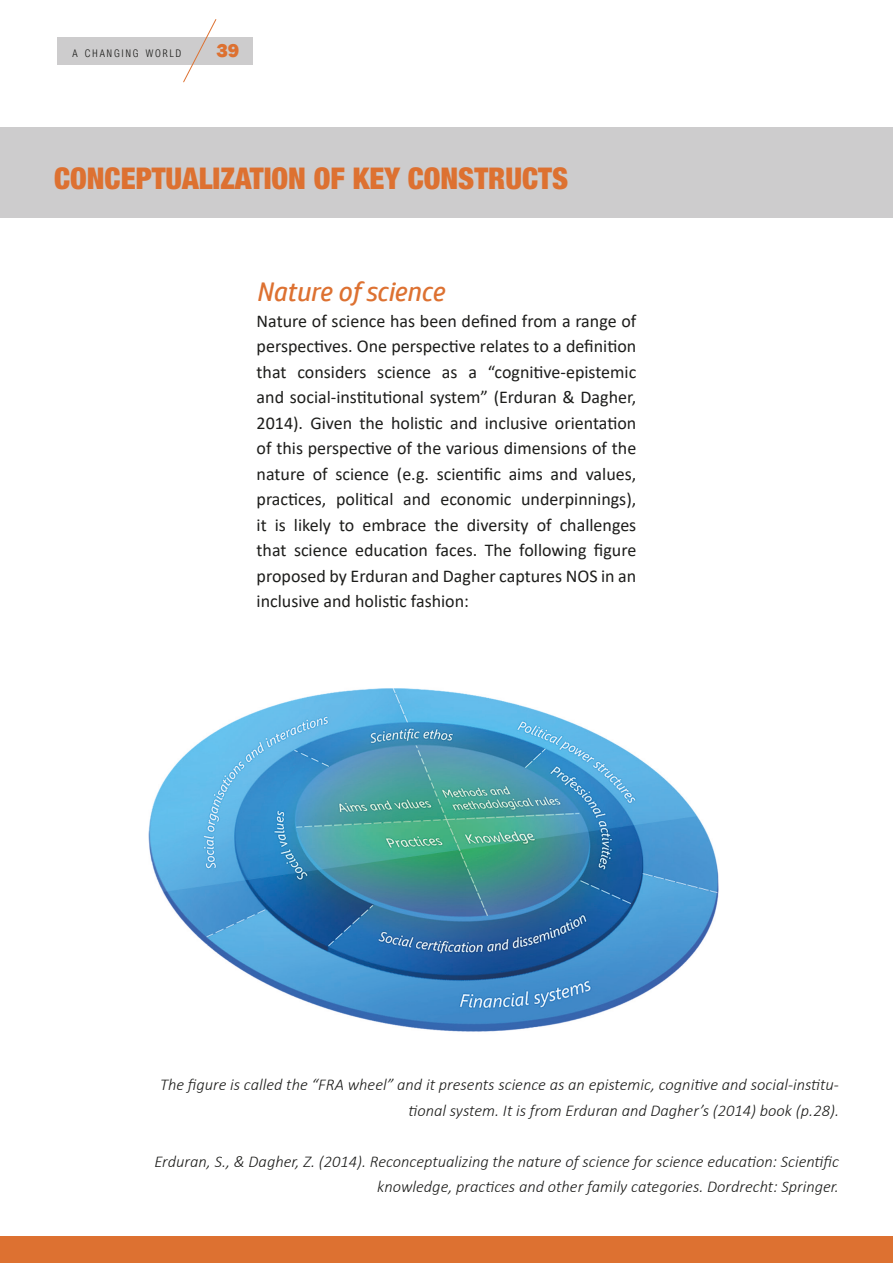
<style>
.page{position:relative;width:893px;height:1263px;background:#fff}
.page>*{position:absolute;margin:0;border:0;box-sizing:border-box;transform-origin:0 0}
.grote_kop{font:900 condensed 30px "Helvetica Neue LT Std";color:#dd7131}
.kop_italic{font:italic 27px "HP Simplified";color:#dd7131}
.t1{font:800 19.5px "Franklin Gothic";color:#dd7131}
.Platte_tekst{font:18px/25.5px "Calibri";color:#1d1d1b;text-align:justify}
.Platte_tekst-2{font:italic 300 16.5px/25.5px "Calibri";color:#1d1d1b;text-align:right}
.t2{font:300 10.5px "Arial Nova Cond";letter-spacing:.155em;color:#1d1d1b}
</style>
<div class="page">
<div style="left:57px;top:37px;width:196px;height:27px;background:#cdcccd"></div>
<svg style="left:183px;top:19px;width:34px;height:64px"></svg>
<div style="left:0;top:1236px;width:893px;height:27px;background:#dd7131"></div>
<div style="left:0;top:128px;width:893px;height:90px;background:#cdcccd"></div>
<img style="left:148px;top:688px;width:571px;height:344px">
<p class="t2" style="left:72px;top:47px;width:110px">A CHANGING WORLD</p>
<p class="t1" style="left:216px;top:38px;width:24px">39</p>
<p class="grote_kop" style="left:54px;top:160px;width:516px">CONCEPTUALIZATION OF KEY CONSTRUCTS</p>
<p class="kop_italic" style="left:257px;top:274px;width:189px">Nature of science</p>
<p class="Platte_tekst" style="left:257px;top:307px;width:381px">Nature of science has been defined from a range of perspectives. One perspective relates to a definition that considers science as a “cognitive-epistemic and social-institutional system” (Erduran &amp; Dagher, 2014). Given the holistic and inclusive orientation of this perspective of the various dimensions of the nature of science (e.g. scientific aims and values, practices, political and economic underpinnings), it is likely to embrace the diversity of challenges that science education faces. The following figure proposed by Erduran and Dagher captures NOS in an inclusive and holistic fashion:</p>
<p class="Platte_tekst-2" style="left:160px;top:1072px;width:680px">The figure is called the “FRA wheel” and it presents science as an epistemic, cognitive and social-institu&shy;tional system. It is from Erduran and Dagher’s (2014) book (p.28).</p>
<p class="Platte_tekst-2" style="left:154px;top:1148px;width:686px">Erduran, S., &amp; Dagher, Z. (2014). Reconceptualizing the nature of science for science education: Scientific knowledge, practices and other family categories. Dordrecht: Springer.</p>
</div>
